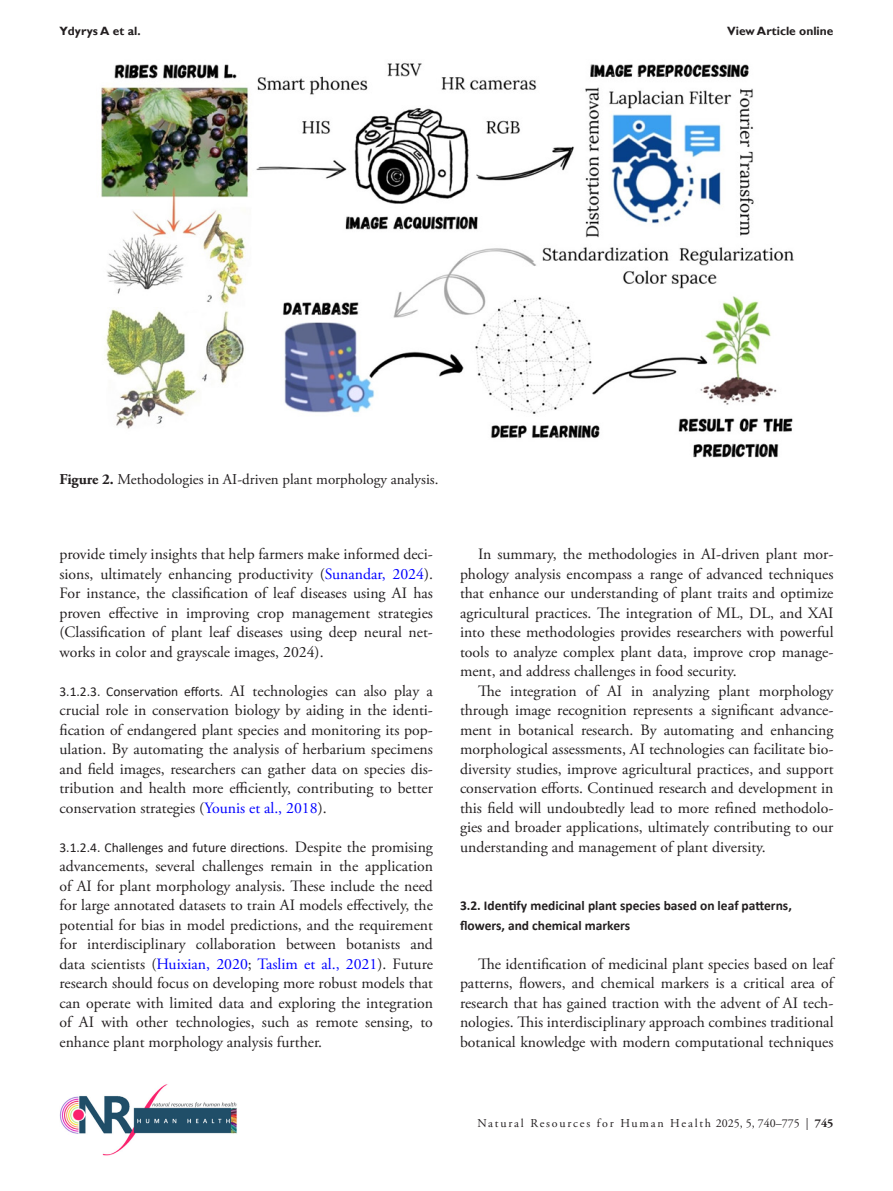
<style>
.page{position:relative;width:893px;height:1191px;background:#fff}
.page>*{position:absolute;margin:0;border:0;box-sizing:border-box;transform-origin:0 0}
.TX{font:15.75px/19.5px "Adobe Garamond Pro";color:#231f20;text-align:justify}
.FGC{font:15px "Adobe Garamond Pro";color:#231f20}
.t1{font:13.5px "Calibri";color:#231f20}
.t2{font:700 13.5px/19.5px "Calibri";color:#231f20}
.t3{font:12px "Adobe Garamond Pro";letter-spacing:.15em;color:#231f20}
.t4{font:700 12px "Gill Sans";color:#231f20}
.s1{font-weight:700}
.s2{color:#00f}
.s3{font-family:"Adobe Garamond Pro";font-size:15.75px}
</style>
<div class="page">
<img style="left:59px;top:1084px;width:178px;height:72px">
<img style="left:101px;top:63px;width:693px;height:395px">
<p class="t4" style="left:59px;top:24px;width:83px">Ydyrys A et al.</p>
<p class="t4" style="left:727px;top:24px;width:108px">View Article online</p>
<p class="FGC" style="left:59px;top:470px;width:381px"><span class="s1">Figure 2.</span> Methodologies in AI-driven plant morphology analysis.</p>
<h4 class="TX" style="left:59px;top:545px;width:375px">provide timely insights that help farmers make informed deci&shy;sions, ultimately enhancing productivity (<span class="s2">Sunandar, 2024</span>).<br>For instance, the classification of leaf diseases using AI has proven effective in improving crop management strategies (Classification of plant leaf diseases using deep neural net&shy;works in color and grayscale images, 2024).</h4>
<h4 class="t1" style="left:59px;top:682px;width:375px">3.1.2.3. Conservation efforts. <span class="s3">AI technologies can also play a</span></h4>
<h4 class="TX" style="left:59px;top:701px;width:375px">crucial role in conservation biology by aiding in the identi&shy;fication of endangered plant species and monitoring its pop&shy;ulation. By automating the analysis of herbarium specimens and field images, researchers can gather data on species dis&shy;tribution and health more efficiently, contributing to better conservation strategies (<span class="s2">Younis et al., 2018</span>).</h4>
<h4 class="t1" style="left:59px;top:838px;width:375px">3.1.2.4. Challenges and future directions. <span class="s3">Despite the promising</span></h4>
<h4 class="TX" style="left:59px;top:857px;width:375px">advancements, several challenges remain in the application of AI for plant morphology analysis. These include the need for large annotated datasets to train AI models effectively, the potential for bias in model predictions, and the requirement for interdisciplinary collaboration between botanists and data scientists (<span class="s2">Huixian, 2020</span>; <span class="s2">Taslim et al., 2021</span>). Future research should focus on developing more robust models that can operate with limited data and exploring the integration of AI with other technologies, such as remote sensing, to enhance plant morphology analysis further.</h4>
<p class="TX" style="left:460px;top:545px;width:375px;text-indent:18px">In summary, the methodologies in AI-driven plant mor&shy;phology analysis encompass a range of advanced techniques that enhance our understanding of plant traits and optimize agricultural practices. The integration of ML, DL, and XAI into these methodologies provides researchers with powerful tools to analyze complex plant data, improve crop manage&shy;ment, and address challenges in food security.</p>
<p class="TX" style="left:460px;top:681px;width:375px;text-indent:18px">The integration of AI in analyzing plant morphology through image recognition represents a significant advance&shy;ment in botanical research. By automating and enhancing morphological assessments, AI technologies can facilitate bio&shy;diversity studies, improve agricultural practices, and support conservation efforts. Continued research and development in this field will undoubtedly lead to more refined methodolo&shy;gies and broader applications, ultimately contributing to our understanding and management of plant diversity.</p>
<h2 class="t2" style="left:460px;top:895px;width:333px">3.2. Identify medicinal plant species based on leaf patterns, flowers, and chemical markers</h2>
<p class="TX" style="left:460px;top:954px;width:375px;text-indent:18px">The identification of medicinal plant species based on leaf patterns, flowers, and chemical markers is a critical area of research that has gained traction with the advent of AI tech&shy;nologies. This interdisciplinary approach combines traditional botanical knowledge with modern computational techniques</p>
<p class="t3" style="left:477px;top:1115px;width:358px">Natural Resources for Human Health 2025, 5, 740–775 | <span class="s1">745</span></p>
</div>
